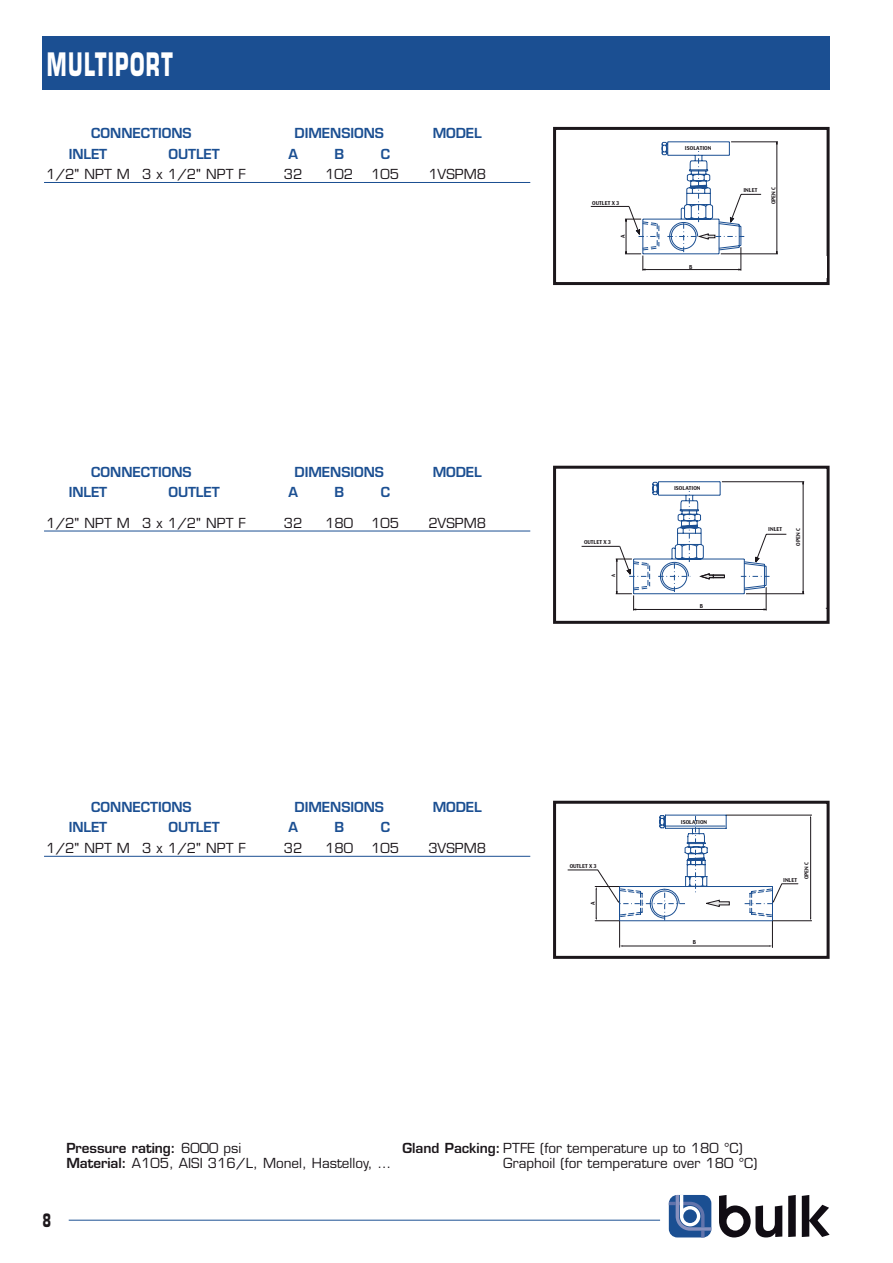
<style>
.page{position:relative;width:893px;height:1263px;background:#fff}
.page>*{position:absolute;margin:0;border:0;box-sizing:border-box;transform-origin:0 0}
.t1{font:700 31.5px "Eurostile";letter-spacing:.07em;color:#fff;scale:.6 1}
.t2{font:700 18px "Eurostile";color:#1c171b;scale:.67 1}
.t3{font:13.5px/15.1px "Eurostile";color:#1c171b}
.t4{font:600 13.5px "Eurostile";letter-spacing:-.005em;color:#1b4f92}
.t5{font:5.25px "Charcoal";color:#1c171b}
.t6{font:4.65px "Charcoal";color:#1c171b}
.s1{font-weight:600}
</style>
<div class="page">
<div style="left:43px;top:36px;width:786px;height:53px;background:#1b4f92"></div>
<hr style="left:44px;top:182px;width:486px;height:1px;background:#1b4f92">
<hr style="left:590px;top:206px;width:39px;height:1px;background:#1c171b">
<hr style="left:720px;top:254px;width:58px;height:1px;background:#1c171b">
<hr style="left:731px;top:142px;width:47px;height:1px;background:#1c171b">
<hr style="left:776px;top:144px;width:1px;height:108px;background:#1c171b">
<svg style="left:625px;top:141px;width:136px;height:130px"></svg>
<div style="left:553px;top:127px;width:276px;height:158px;border:3px solid #1c171b"></div>
<hr style="left:44px;top:531px;width:486px;height:1px;background:#1b4f92">
<hr style="left:581px;top:546px;width:38px;height:1px;background:#1c171b">
<hr style="left:746px;top:593px;width:58px;height:1px;background:#1c171b">
<hr style="left:721px;top:481px;width:83px;height:1px;background:#1c171b">
<hr style="left:802px;top:484px;width:1px;height:108px;background:#1c171b">
<svg style="left:615px;top:481px;width:171px;height:130px"></svg>
<div style="left:553px;top:466px;width:276px;height:158px;border:3px solid #1c171b"></div>
<div style="left:806px;top:256px;width:20px;height:22px;background:#fff"></div>
<hr style="left:44px;top:856px;width:486px;height:1px;background:#1b4f92">
<hr style="left:810px;top:817px;width:1px;height:102px;background:#1c171b">
<hr style="left:773px;top:921px;width:38px;height:1px;background:#1c171b">
<hr style="left:726px;top:815px;width:85px;height:1px;background:#1c171b">
<svg style="left:567px;top:815px;width:231px;height:132px"></svg>
<div style="left:553px;top:801px;width:276px;height:158px;border:3px solid #1c171b"></div>
<hr style="left:69px;top:1220px;width:591px;height:1px;background:#1b4f92">
<svg style="left:719px;top:1195px;width:63px;height:42px"></svg>
<svg style="left:788px;top:1195px;width:7px;height:42px"></svg>
<svg style="left:801px;top:1195px;width:28px;height:42px"></svg>
<svg style="left:668px;top:1195px;width:43px;height:42px;background:#5779ac"></svg>
<h1 class="t1" style="left:47px;top:45px;width:211px">MULTIPORT</h1>
<p class="t4" style="left:91px;top:125px;width:102px">CONNECTIONS</p>
<p class="t4" style="left:294px;top:125px;width:91px">DIMENSIONS</p>
<p class="t4" style="left:433px;top:125px;width:50px">MODEL</p>
<p class="t4" style="left:69px;top:145px;width:40px">INLET</p>
<p class="t4" style="left:168px;top:145px;width:53px">OUTLET</p>
<p class="t4" style="left:288px;top:145px;width:11px">A</p>
<p class="t4" style="left:334px;top:145px;width:11px">B</p>
<p class="t4" style="left:381px;top:145px;width:11px">C</p>
<p class="t3" style="left:46px;top:167px;width:201px">1/2" NPT M 3 x 1/2" NPT F</p>
<p class="t3" style="left:284px;top:167px;width:20px">32</p>
<p class="t3" style="left:325px;top:167px;width:29px">102</p>
<p class="t3" style="left:371px;top:167px;width:29px">105</p>
<p class="t3" style="left:428px;top:167px;width:59px">1VSPM8</p>
<p class="t4" style="left:91px;top:464px;width:102px">CONNECTIONS</p>
<p class="t4" style="left:294px;top:464px;width:91px">DIMENSIONS</p>
<p class="t4" style="left:433px;top:464px;width:50px">MODEL</p>
<p class="t4" style="left:69px;top:484px;width:40px">INLET</p>
<p class="t4" style="left:168px;top:484px;width:53px">OUTLET</p>
<p class="t4" style="left:288px;top:484px;width:11px">A</p>
<p class="t4" style="left:334px;top:484px;width:11px">B</p>
<p class="t4" style="left:381px;top:484px;width:11px">C</p>
<p class="t3" style="left:46px;top:515px;width:201px">1/2" NPT M 3 x 1/2" NPT F</p>
<p class="t3" style="left:284px;top:515px;width:20px">32</p>
<p class="t3" style="left:325px;top:515px;width:29px">180</p>
<p class="t3" style="left:371px;top:515px;width:29px">105</p>
<p class="t3" style="left:428px;top:515px;width:59px">2VSPM8</p>
<p class="t4" style="left:91px;top:799px;width:102px">CONNECTIONS</p>
<p class="t4" style="left:294px;top:799px;width:91px">DIMENSIONS</p>
<p class="t4" style="left:433px;top:799px;width:50px">MODEL</p>
<p class="t4" style="left:69px;top:819px;width:40px">INLET</p>
<p class="t4" style="left:168px;top:819px;width:53px">OUTLET</p>
<p class="t4" style="left:288px;top:819px;width:11px">A</p>
<p class="t4" style="left:334px;top:819px;width:11px">B</p>
<p class="t4" style="left:381px;top:819px;width:11px">C</p>
<p class="t3" style="left:46px;top:840px;width:201px">1/2" NPT M 3 x 1/2" NPT F</p>
<p class="t3" style="left:284px;top:840px;width:20px">32</p>
<p class="t3" style="left:325px;top:840px;width:29px">180</p>
<p class="t3" style="left:371px;top:840px;width:29px">105</p>
<p class="t3" style="left:428px;top:840px;width:59px">3VSPM8</p>
<p class="t5" style="left:592px;top:199px;width:28px">OUTLET X 3</p>
<p class="t5" style="left:619px;top:238px;width:5px;rotate:-90deg">A</p>
<p class="t5" style="left:685px;top:144px;width:28px">ISOLATION</p>
<p class="t5" style="left:689px;top:263px;width:5px">B</p>
<p class="t5" style="left:743px;top:187px;width:16px">INLET</p>
<p class="t5" style="left:770px;top:204px;width:19px;rotate:-90deg">OPEN C</p>
<p class="t5" style="left:584px;top:538px;width:28px">OUTLET X 3</p>
<p class="t6" style="left:610px;top:577px;width:5px;rotate:-90deg">A</p>
<p class="t5" style="left:674px;top:484px;width:28px">ISOLATION</p>
<p class="t5" style="left:699px;top:603px;width:5px">B</p>
<p class="t5" style="left:768px;top:526px;width:16px">INLET</p>
<p class="t5" style="left:794px;top:546px;width:19px;rotate:-90deg">OPEN C</p>
<p class="t5" style="left:569px;top:863px;width:28px">OUTLET X 3</p>
<p class="t5" style="left:589px;top:905px;width:5px;rotate:-90deg">A</p>
<p class="t5" style="left:680px;top:818px;width:28px">ISOLATION</p>
<p class="t5" style="left:693px;top:939px;width:5px">B</p>
<p class="t5" style="left:803px;top:879px;width:19px;rotate:-90deg">OPEN C</p>
<p class="t5" style="left:783px;top:876px;width:15px">INLET</p>
<p class="t3" style="left:66px;top:1141px;width:326px"><span class="s1">Pressure rating:</span> 6000 psi<br><span class="s1">Material:</span> A105, AISI 316/L, Monel, Hastelloy, …</p>
<p class="t3" style="left:503px;top:1141px;width:255px;text-indent:-101px"><span class="s1">Gland Packing:</span> PTFE (for temperature up to 180 °C)<br>Graphoil (for temperature over 180 °C)</p>
<h2 class="t2" style="left:43px;top:1209px;width:15px">8</h2>
</div>
